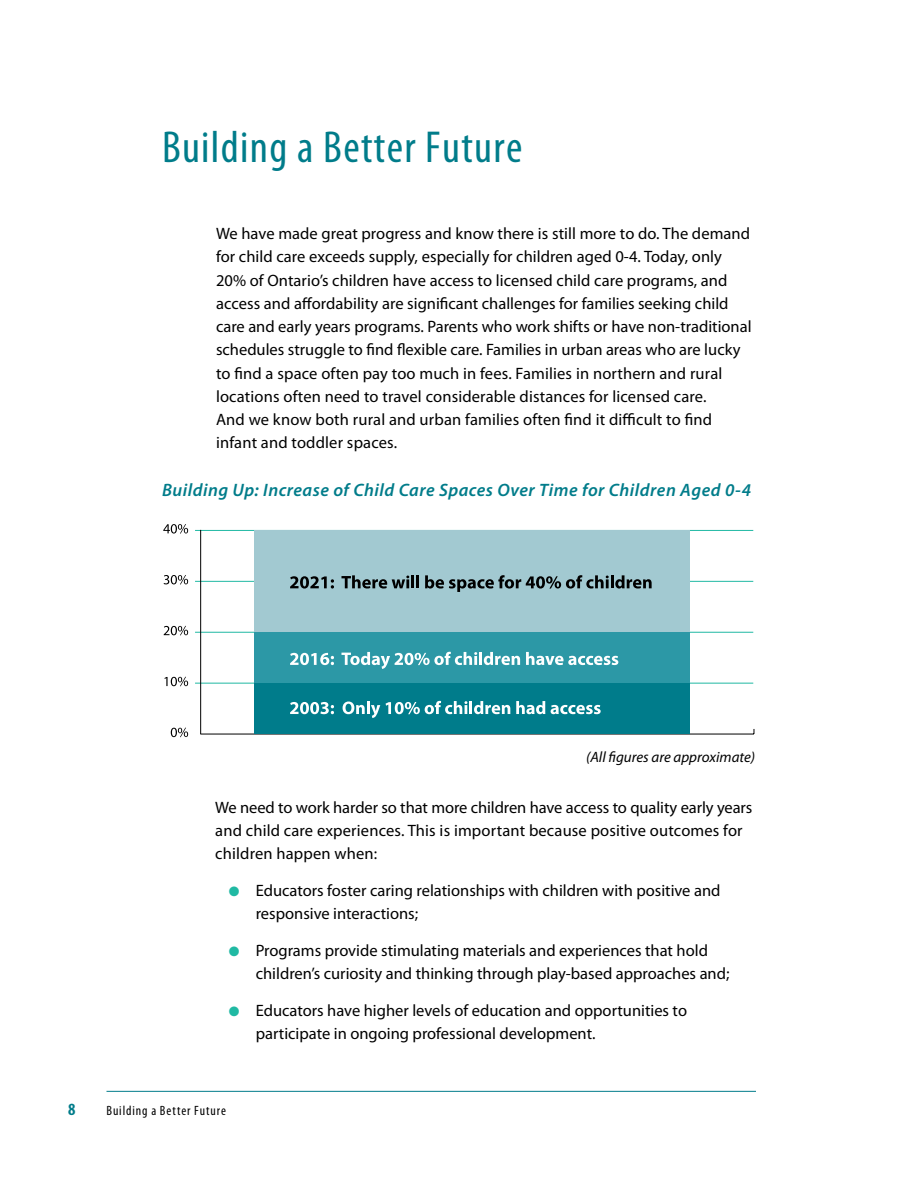
<style>
.page{position:relative;width:918px;height:1188px;background:#fff}
.page>*{position:absolute;margin:0;border:0;box-sizing:border-box;transform-origin:0 0}
.t1{font:condensed 45px "Myriad Pro";letter-spacing:.03em;color:#007c8a}
.t2{font:italic 600 18px "Myriad Pro";letter-spacing:.025em;color:#007c8a}
.t3{font:700 condensed 17.25px "Myriad Pro";color:#007c8a}
.t4{font:16.5px/23.2px "Myriad Pro";color:#000}
.t5{font:italic 15px "Myriad Pro";color:#000}
.t6{font:condensed 13.5px "Myriad Pro";letter-spacing:.065em;color:#000}
.s1{color:#20b9a3}
</style>
<div class="page">
<hr style="left:106px;top:1091px;width:650px;height:1px;background:#007c8a">
<hr style="left:200px;top:734px;width:554px;height:1px;background:#000">
<hr style="left:195px;top:530px;width:558px;height:1px;background:#20b9a3">
<hr style="left:195px;top:683px;width:558px;height:1px;background:#20b9a3">
<hr style="left:195px;top:632px;width:558px;height:1px;background:#20b9a3">
<hr style="left:195px;top:581px;width:558px;height:1px;background:#20b9a3">
<hr style="left:200px;top:530px;width:1px;height:204px;background:#000">
<div style="left:254px;top:530px;width:436px;height:102px;background:#a2c9d1"></div>
<div style="left:254px;top:632px;width:436px;height:51px;background:#2c98a6"></div>
<div style="left:254px;top:683px;width:436px;height:51px;background:#007c8b"></div>
<svg style="left:171px;top:728px;width:17px;height:9px"></svg>
<svg style="left:165px;top:677px;width:23px;height:9px"></svg>
<svg style="left:164px;top:626px;width:24px;height:9px"></svg>
<svg style="left:164px;top:575px;width:24px;height:9px"></svg>
<svg style="left:163px;top:524px;width:25px;height:10px"></svg>
<svg style="left:290px;top:576px;width:44px;height:13px"></svg>
<svg style="left:341px;top:575px;width:78px;height:14px"></svg>
<svg style="left:425px;top:575px;width:227px;height:17px"></svg>
<svg style="left:290px;top:653px;width:44px;height:12px"></svg>
<svg style="left:341px;top:652px;width:179px;height:17px"></svg>
<svg style="left:526px;top:652px;width:92px;height:13px"></svg>
<svg style="left:290px;top:702px;width:44px;height:12px"></svg>
<svg style="left:343px;top:701px;width:37px;height:17px"></svg>
<svg style="left:386px;top:701px;width:124px;height:13px"></svg>
<svg style="left:516px;top:701px;width:29px;height:13px"></svg>
<svg style="left:551px;top:705px;width:50px;height:9px"></svg>
<h1 class="t1" style="left:162px;top:123px;width:362px">Building a Better Future</h1>
<p class="t4" style="left:216px;top:222px;width:537px">We have made great progress and know there is still more to do. The demand for child care exceeds supply, especially for children aged 0-4. Today, only 20% of Ontario’s children have access to licensed child care programs, and access and affordability are significant challenges for families seeking child care and early years programs. Parents who work shifts or have non-traditional schedules struggle to find flexible care. Families in urban areas who are lucky to find a space often pay too much in fees. Families in northern and rural locations often need to travel considerable distances for licensed care.<br>And we know both rural and urban families often find it difficult to find infant and toddler spaces.</p>
<p class="t2" style="left:162px;top:480px;width:591px">Building Up: Increase of Child Care Spaces Over Time for Children Aged 0-4</p>
<p class="t5" style="left:586px;top:749px;width:170px">(All figures are approximate)</p>
<p class="t4" style="left:215px;top:796px;width:539px">We need to work harder so that more children have access to quality early years and child care experiences. This is important because positive outcomes for children happen when:</p>
<p class="t4" style="left:256px;top:879px;width:466px;text-indent:-27px"><span class="s1">●</span> Educators foster caring relationships with children with positive and responsive interactions;</p>
<p class="t4" style="left:256px;top:939px;width:475px;text-indent:-27px"><span class="s1">●</span> Programs provide stimulating materials and experiences that hold children’s curiosity and thinking through play-based approaches and;</p>
<p class="t4" style="left:256px;top:999px;width:433px;text-indent:-27px"><span class="s1">●</span> Educators have higher levels of education and opportunities to participate in ongoing professional development.</p>
<p class="t3" style="left:68px;top:1099px;width:9px">8</p>
<p class="t6" style="left:106px;top:1103px;width:121px">Building a Better Future</p>
</div>
